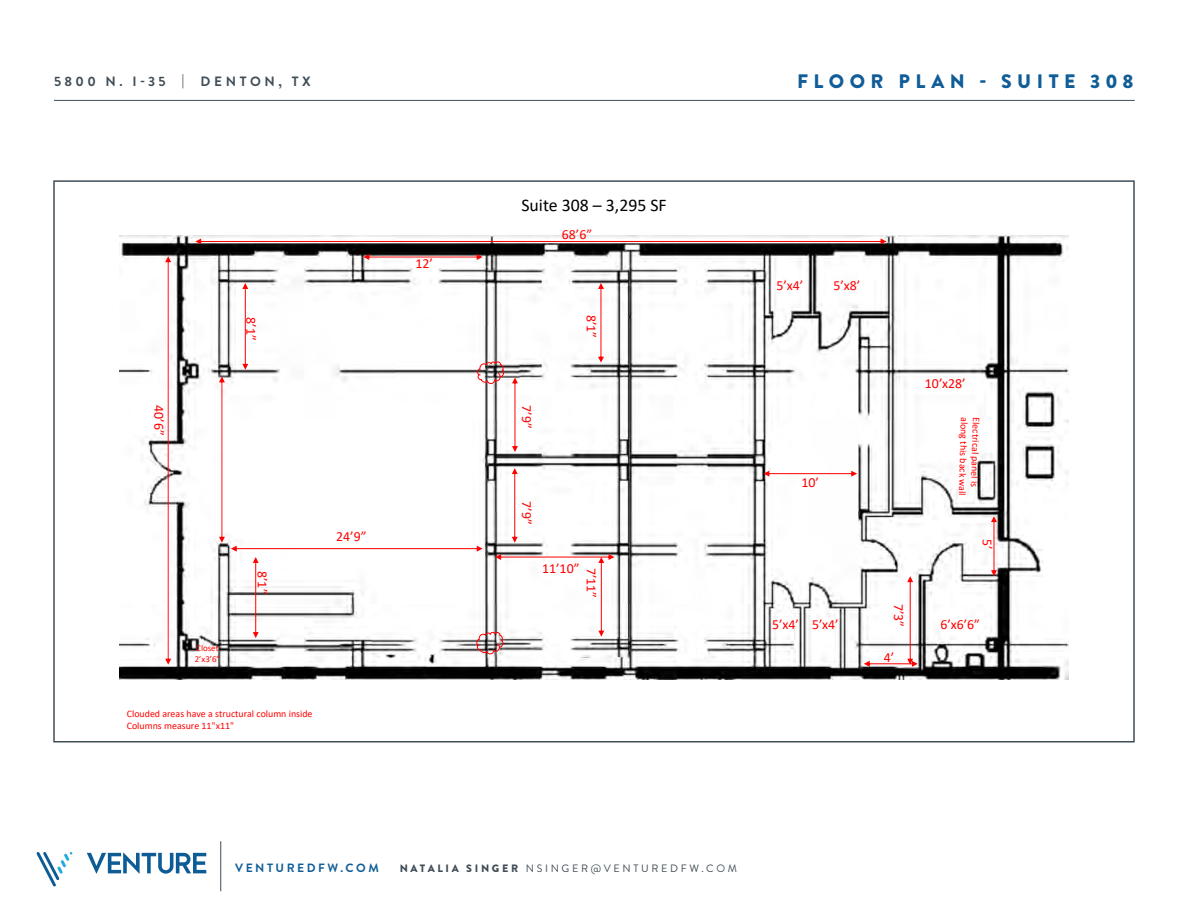
<style>
.page{position:relative;width:1188px;height:918px;background:#fff}
.page>*{position:absolute;margin:0;border:0;box-sizing:border-box;transform-origin:0 0}
.t1{font:900 19.5px "Brandon Grotesque";letter-spacing:.28em;color:#105d97}
.t2{font:17.85px "Calibri";color:#000}
.t3{font:13.8px "Calibri";color:#f00}
.t4{font:700 13.5px "Brandon Grotesque";letter-spacing:.265em;color:#3f4d57}
.t5{font:700 12px "Brandon Grotesque";letter-spacing:.21em;color:#105d97}
.t6{font:10.65px "Brandon Grotesque";letter-spacing:.25em;color:#3f4d57}
.t7{font:9.9px/11.9px "Calibri";color:#f00}
.t8{font:8.85px/10.6px "Calibri";color:#f00}
.s1{font-weight:900}
</style>
<div class="page">
<svg style="left:37px;top:852px;width:36px;height:34px"></svg>
<svg style="left:87px;top:852px;width:119px;height:22px"></svg>
<hr style="left:220px;top:841px;width:1px;height:50px;background:#3f4d57">
<hr style="left:54px;top:100px;width:1081px;height:1px;background:#3f4d57">
<img style="left:120px;top:235px;width:948px;height:444px">
<svg style="left:165px;top:256px;width:6px;height:409px"></svg>
<svg style="left:242px;top:283px;width:6px;height:87px"></svg>
<svg style="left:219px;top:376px;width:6px;height:167px"></svg>
<svg style="left:598px;top:283px;width:6px;height:80px"></svg>
<svg style="left:512px;top:377px;width:6px;height:75px"></svg>
<svg style="left:763px;top:471px;width:94px;height:6px"></svg>
<svg style="left:231px;top:468px;width:383px;height:186px"></svg>
<svg style="left:477px;top:362px;width:27px;height:22px"></svg>
<svg style="left:363px;top:254px;width:120px;height:6px"></svg>
<svg style="left:195px;top:239px;width:692px;height:5px"></svg>
<svg style="left:864px;top:576px;width:54px;height:91px"></svg>
<svg style="left:991px;top:516px;width:6px;height:60px"></svg>
<h3 class="t4" style="left:54px;top:72px;width:258px">5800 N. I-35 | DENTON, TX</h3>
<p class="t3" style="left:415px;top:254px;width:19px">12’</p>
<p class="t2" style="left:521px;top:192px;width:147px">Suite 308 – 3,295 SF</p>
<p class="t3" style="left:562px;top:225px;width:32px">68’6”</p>
<p class="t3" style="left:169px;top:405px;width:32px;rotate:90deg">40’6”</p>
<p class="t3" style="left:261px;top:317px;width:25px;rotate:90deg">8’1”</p>
<p class="t3" style="left:601px;top:315px;width:25px;rotate:90deg">8’1”</p>
<p class="t3" style="left:536px;top:405px;width:25px;rotate:90deg">7’9”</p>
<p class="t8" style="left:195px;top:643px;width:27px">Closet<br>2’x3’6”</p>
<p class="t3" style="left:272px;top:571px;width:25px;rotate:90deg">8’1”</p>
<p class="t3" style="left:336px;top:527px;width:32px">24’9”</p>
<p class="t3" style="left:536px;top:501px;width:25px;rotate:90deg">7’9”</p>
<p class="t3" style="left:542px;top:559px;width:39px">11’10”</p>
<p class="t3" style="left:601px;top:568px;width:32px;rotate:90deg">7’11”</p>
<p class="t7" style="left:127px;top:708px;width:187px">Clouded areas have a structural column inside<br>Columns measure 11"x11"</p>
<p class="t1" style="left:797px;top:67px;width:338px">FLOOR PLAN - SUITE 308</p>
<p class="t3" style="left:777px;top:275px;width:28px">5’x4’</p>
<p class="t3" style="left:834px;top:275px;width:28px">5’x8’</p>
<p class="t3" style="left:801px;top:473px;width:19px">10’</p>
<p class="t3" style="left:772px;top:615px;width:68px">5’x4’ 5’x4’</p>
<p class="t3" style="left:925px;top:374px;width:42px">10’x28’</p>
<p class="t7" style="left:983px;top:418px;width:80px;rotate:92deg">Electrical panel is along this back wall</p>
<p class="t3" style="left:997px;top:539px;width:12px;rotate:90deg">5’</p>
<p class="t3" style="left:908px;top:604px;width:25px;rotate:90deg">7’3”</p>
<p class="t3" style="left:884px;top:648px;width:12px">4’</p>
<p class="t3" style="left:941px;top:615px;width:41px">6’x6’6”</p>
<p class="t5" style="left:235px;top:860px;width:145px">VENTUREDFW.COM</p>
<p class="t6" style="left:400px;top:861px;width:339px"><span class="s1">NATALIA SINGER</span> NSINGER@VENTUREDFW.COM</p>
</div>
